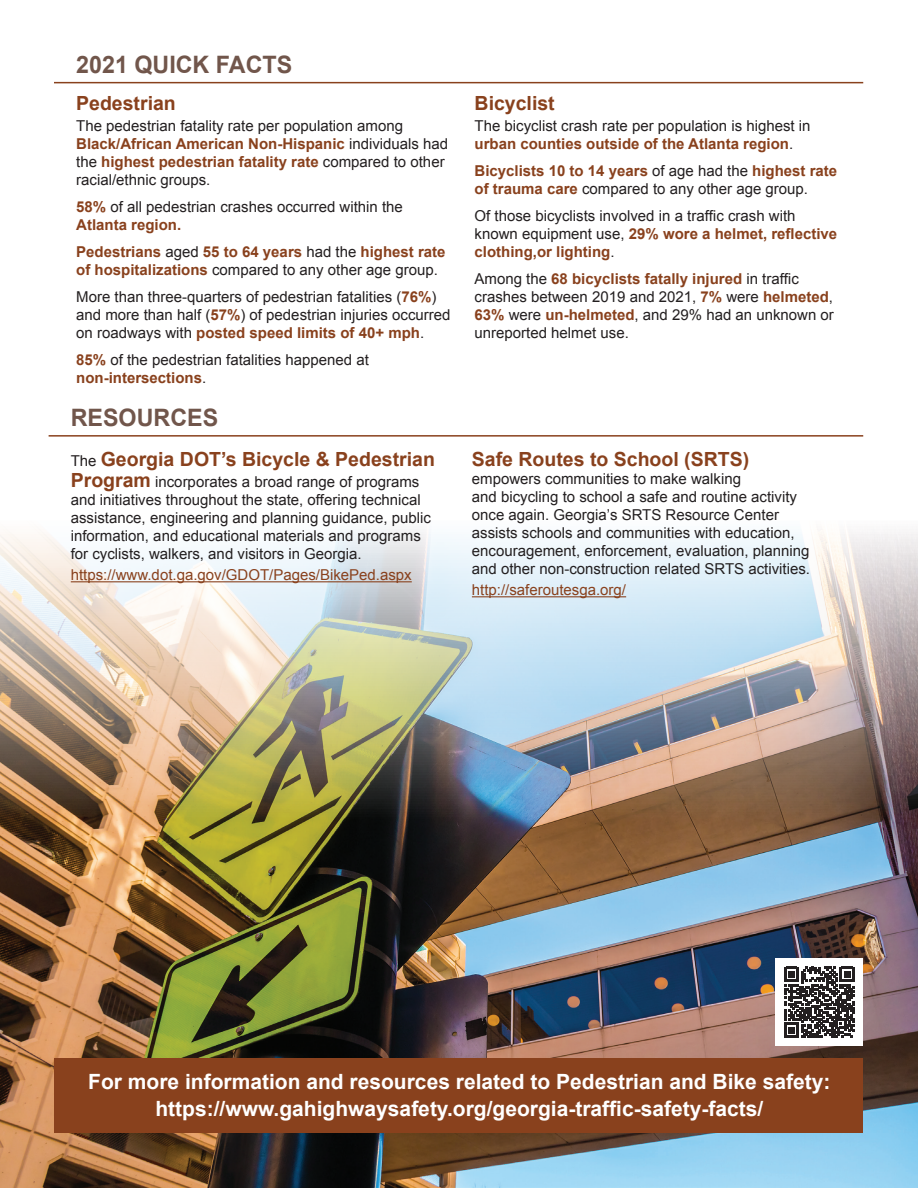
<style>
.page{position:relative;width:918px;height:1188px;background:#fff}
.page>*{position:absolute;margin:0;border:0;box-sizing:border-box;transform-origin:0 0}
.t1{font:700 24px "Arial";color:#71564b}
.t2{font:700 21px/27px "Arial";color:#fff;text-align:center}
.t3{font:700 19.5px "Arial";color:#89411d}
.t4{font:15px/18px "Arial";color:#231f20}
.t5{font:700 15px/18px "Arial";color:#89411d}
.t6{font:15px "Arial";color:#89411d}
.s1{font-weight:700;color:#89411d}
.s2{font-weight:400;color:#231f20}
.s3{font-weight:400;font-size:15px;color:#231f20}
.s4{font-weight:700;font-size:19.5px;color:#89411d}
</style>
<div class="page">
<img style="left:0;top:532px;width:918px;height:656px">
<hr style="left:54px;top:82px;width:809px;height:1px;background:#89411d">
<div style="left:55px;top:1058px;width:808px;height:75px;background:#89411d"></div>
<hr style="left:49px;top:435px;width:814px;height:2px;background:#89411d">
<hr style="left:71px;top:581px;width:341px;height:1px;background:#89411d">
<hr style="left:472px;top:596px;width:154px;height:1px;background:#89411d">
<div style="left:775px;top:958px;width:88px;height:88px;background:#fff"></div>
<svg style="left:784px;top:967px;width:71px;height:71px"></svg>
<h1 class="t1" style="left:76px;top:49px;width:218px">2021 QUICK FACTS</h1>
<h3 class="t3" style="left:76px;top:90px;width:101px">Pedestrian</h3>
<p class="t4" style="left:76px;top:117px;width:374px">The pedestrian fatality rate per population among <span class="s1">Black/African American Non-Hispanic</span> individuals had the <span class="s1">highest pedestrian fatality rate</span> compared to other racial/ethnic groups.</p>
<p class="t4" style="left:76px;top:198px;width:328px"><span class="s1">58%</span> of all pedestrian crashes occurred within the<br><span class="s1">Atlanta region.</span></p>
<p class="t5" style="left:76px;top:243px;width:371px">Pedestrians <span class="s2">aged</span> 55 to 64 years <span class="s2">had the</span> highest rate of hospitalizations <span class="s2">compared to any other age group.</span></p>
<p class="t4" style="left:76px;top:288px;width:376px">More than three-quarters of pedestrian fatalities (<span class="s1">76%</span>) and more than half (<span class="s1">57%</span>) of pedestrian injuries occurred on roadways with <span class="s1">posted speed limits of 40+ mph</span>.</p>
<p class="t4" style="left:76px;top:351px;width:294px"><span class="s1">85%</span> of the pedestrian fatalities happened at <span class="s1">non-intersections</span>.</p>
<h1 class="t1" style="left:71px;top:402px;width:149px">RESOURCES</h1>
<h3 class="t3" style="left:71px;top:447px;width:366px"><span class="s3">The</span> Georgia DOT’s Bicycle &amp; Pedestrian</h3>
<p class="t4" style="left:71px;top:473px;width:362px"><span class="s4">Program</span> incorporates a broad range of programs and initiatives throughout the state, offering technical assistance, engineering and planning guidance, public information, and educational materials and programs for cyclists, walkers, and visitors in Georgia.</p>
<p class="t6" style="left:71px;top:565px;width:342px">https://www.dot.ga.gov/GDOT/Pages/BikePed.aspx</p>
<h3 class="t3" style="left:475px;top:90px;width:82px">Bicyclist</h3>
<p class="t4" style="left:475px;top:117px;width:337px">The bicyclist crash rate per population is highest in <span class="s1">urban counties outside of the Atlanta region</span>.</p>
<p class="t5" style="left:475px;top:162px;width:364px">Bicyclists 10 to 14 years <span class="s2">of age had the</span> highest rate of trauma care <span class="s2">compared to any other age group.</span></p>
<p class="t4" style="left:475px;top:207px;width:364px">Of those bicyclists involved in a traffic crash with known equipment use, <span class="s1">29% wore a helmet, reflective clothing,or lighting</span>.</p>
<p class="t4" style="left:475px;top:270px;width:361px">Among the <span class="s1">68 bicyclists fatally injured</span> in traffic crashes between 2019 and 2021, <span class="s1">7%</span> were <span class="s1">helmeted</span>, <span class="s1">63%</span> were <span class="s1">un-helmeted</span>, and 29% had an unknown or unreported helmet use.</p>
<h3 class="t3" style="left:472px;top:447px;width:279px">Safe Routes to School (SRTS)</h3>
<p class="t4" style="left:472px;top:470px;width:340px">empowers communities to make walking<br>and bicycling to school a safe and routine activity once again. Georgia’s SRTS Resource Center assists schools and communities with education, encouragement, enforcement, evaluation, planning and other non-construction related SRTS activities.</p>
<p class="t6" style="left:472px;top:580px;width:156px">http://saferoutesga.org/</p>
<h2 class="t2" style="left:88px;top:1069px;width:744px">For more information and resources related to Pedestrian and Bike safety: https://www.gahighwaysafety.org/georgia-traffic-safety-facts/</h2>
</div>
